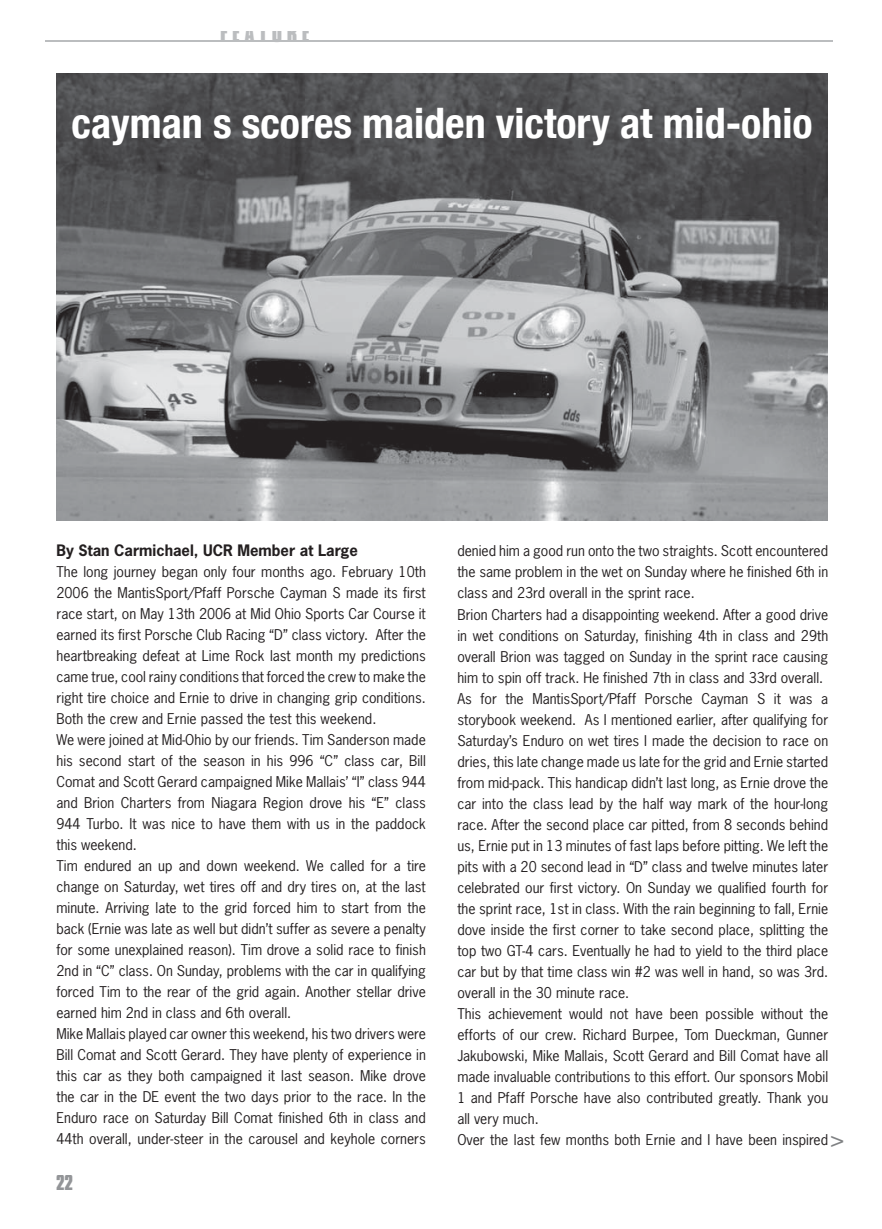
<style>
.page{position:relative;width:882px;height:1229px;background:#fff}
.page>*{position:absolute;margin:0;border:0;box-sizing:border-box;transform-origin:0 0}
.t1{font:700 condensed 42px "Helvetica Neue";color:#fff}
.t2{font:700 22.75px "Compacta BT";letter-spacing:.2em;color:#bbbdbf}
.t3{font:22.75px "Compacta Bold Plain";color:#939598}
.t4{font:700 14.88px "News Gothic Std";color:#231f20}
.t5{font:14px/21px "News Gothic Std";color:#231f20}
.s1{font-family:"Helvetica";font-size:21px;color:#808284}
</style>
<div class="page">
<hr style="left:45px;top:41px;width:788px;height:1px;background:#bbbdbf">
<img style="left:56px;top:74px;width:771px;height:447px">
<h2 class="t2" style="left:220px;top:23px;width:91px">FEATURE</h2>
<h1 class="t1" style="left:72px;top:97px;width:742px">cayman s scores maiden victory at mid-ohio</h1>
<p class="t4" style="left:56px;top:544px;width:303px">By Stan Carmichael, UCR Member at Large</p>
<p class="t5" style="left:56px;top:562px;width:371px">The long journey began only four months ago. February 10th 2006 the MantisSport/Pfaff Porsche Cayman S made its first race start, on May 13th 2006 at Mid Ohio Sports Car Course it earned its first Porsche Club Racing “D” class victory. After the heartbreaking defeat at Lime Rock last month my predictions came true, cool rainy conditions that forced the crew to make the right tire choice and Ernie to drive in changing grip conditions.<br>Both the crew and Ernie passed the test this weekend.<br>We were joined at Mid-Ohio by our friends. Tim Sanderson made his second start of the season in his 996 “C” class car, Bill Comat and Scott Gerard campaigned Mike Mallais’ “I” class 944 and Brion Charters from Niagara Region drove his “E” class 944 Turbo. It was nice to have them with us in the paddock this weekend.<br>Tim endured an up and down weekend. We called for a tire change on Saturday, wet tires off and dry tires on, at the last minute. Arriving late to the grid forced him to start from the back (Ernie was late as well but didn’t suffer as severe a penalty for some unexplained reason). Tim drove a solid race to finish 2nd in “C” class. On Sunday, problems with the car in qualifying forced Tim to the rear of the grid again. Another stellar drive earned him 2nd in class and 6th overall.<br>Mike Mallais played car owner this weekend, his two drivers were Bill Comat and Scott Gerard. They have plenty of experience in this car as they both campaigned it last season. Mike drove the car in the DE event the two days prior to the race. In the Enduro race on Saturday Bill Comat finished 6th in class and 44th overall, under-steer in the carousel and keyhole corners</p>
<h2 class="t3" style="left:56px;top:1175px;width:19px">22</h2>
<p class="t5" style="left:457px;top:542px;width:388px">denied him a good run onto the two straights. Scott encountered the same problem in the wet on Sunday where he finished 6th in class and 23rd overall in the sprint race.<br>Brion Charters had a disappointing weekend. After a good drive<br>in wet conditions on Saturday, finishing 4th in class and 29th overall Brion was tagged on Sunday in the sprint race causing him to spin off track. He finished 7th in class and 33rd overall.<br>As for the MantisSport/Pfaff Porsche Cayman S it was a storybook weekend. As I mentioned earlier, after qualifying for Saturday’s Enduro on wet tires I made the decision to race on dries, this late change made us late for the grid and Ernie started from mid-pack. This handicap didn’t last long, as Ernie drove the car into the class lead by the half way mark of the hour-long race. After the second place car pitted, from 8 seconds behind us, Ernie put in 13 minutes of fast laps before pitting. We left the pits with a 20 second lead in “D” class and twelve minutes later celebrated our first victory. On Sunday we qualified fourth for the sprint race, 1st in class. With the rain beginning to fall, Ernie dove inside the first corner to take second place, splitting the top two GT-4 cars. Eventually he had to yield to the third place car but by that time class win #2 was well in hand, so was 3rd. overall in the 30 minute race.<br>This achievement would not have been possible without the efforts of our crew. Richard Burpee, Tom Dueckman, Gunner Jakubowski, Mike Mallais, Scott Gerard and Bill Comat have all made invaluable contributions to this effort. Our sponsors Mobil<br>1 and Pfaff Porsche have also contributed greatly. Thank you all very much.<br>Over the last few months both Ernie and I have been inspired <span class="s1">&gt;</span></p>
</div>
